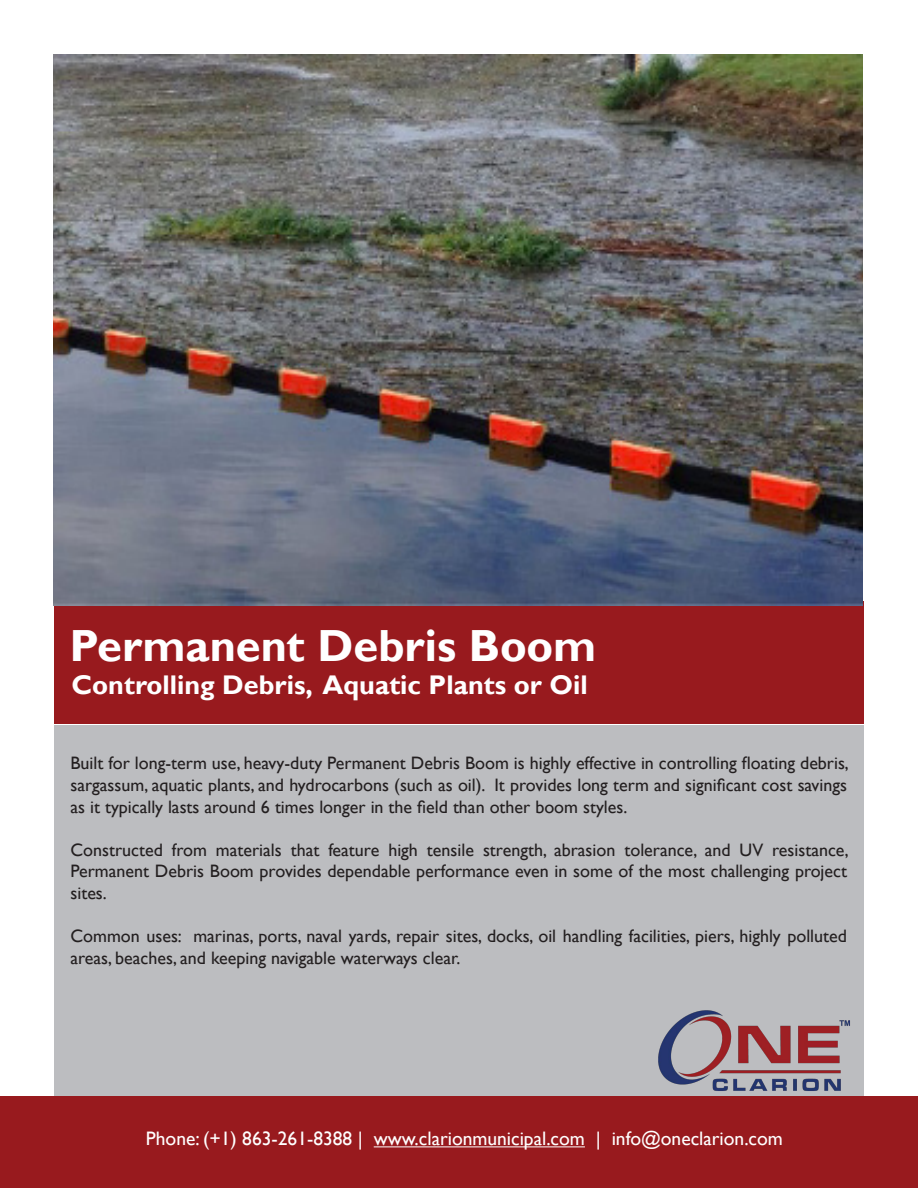
<style>
.page{position:relative;width:918px;height:1188px;background:#fff}
.page>*{position:absolute;margin:0;border:0;box-sizing:border-box;transform-origin:0 0}
.t1{font:700 45px "Gill Sans";color:#fff}
.t2{font:700 27px "Gill Sans";color:#fff}
.t3{font:19.5px "Gill Sans";color:#fff}
.t4{font:18px/21.6px "Gill Sans";color:#231f20;text-align:justify}
</style>
<div class="page">
<div style="left:54px;top:602px;width:810px;height:122px;background:#981a1e"></div>
<div style="left:0;top:1096px;width:918px;height:92px;background:#981a1e"></div>
<hr style="left:374px;top:1146px;width:211px;height:1px;background:#fff">
<div style="left:54px;top:725px;width:810px;height:371px;background:#bcbdc0"></div>
<img style="left:53px;top:55px;width:810px;height:550px">
<img style="left:658px;top:1010px;width:192px;height:81px">
<p class="t1" style="left:69px;top:619px;width:528px">Permanent Debris Boom</p>
<p class="t2" style="left:71px;top:669px;width:518px">Controlling Debris, Aquatic Plants or Oil</p>
<p class="t4" style="left:70px;top:753px;width:780px">Built for long-term use, heavy-duty Permanent Debris Boom is highly effective in controlling floating debris, sargassum, aquatic plants, and hydrocarbons (such as oil). It provides long term and significant cost savings as it typically lasts around 6 times longer in the field than other boom styles.</p>
<p class="t4" style="left:70px;top:839px;width:780px">Constructed from materials that feature high tensile strength, abrasion tolerance, and UV resistance, Permanent Debris Boom provides dependable performance even in some of the most challenging project sites.</p>
<p class="t4" style="left:70px;top:926px;width:778px">Common uses: marinas, ports, naval yards, repair sites, docks, oil handling facilities, piers, highly polluted areas, beaches, and keeping navigable waterways clear.</p>
<p class="t3" style="left:146px;top:1128px;width:639px">Phone: (+1) 863-261-8388 | www.clarionmunicipal.com | info@oneclarion.com</p>
</div>
